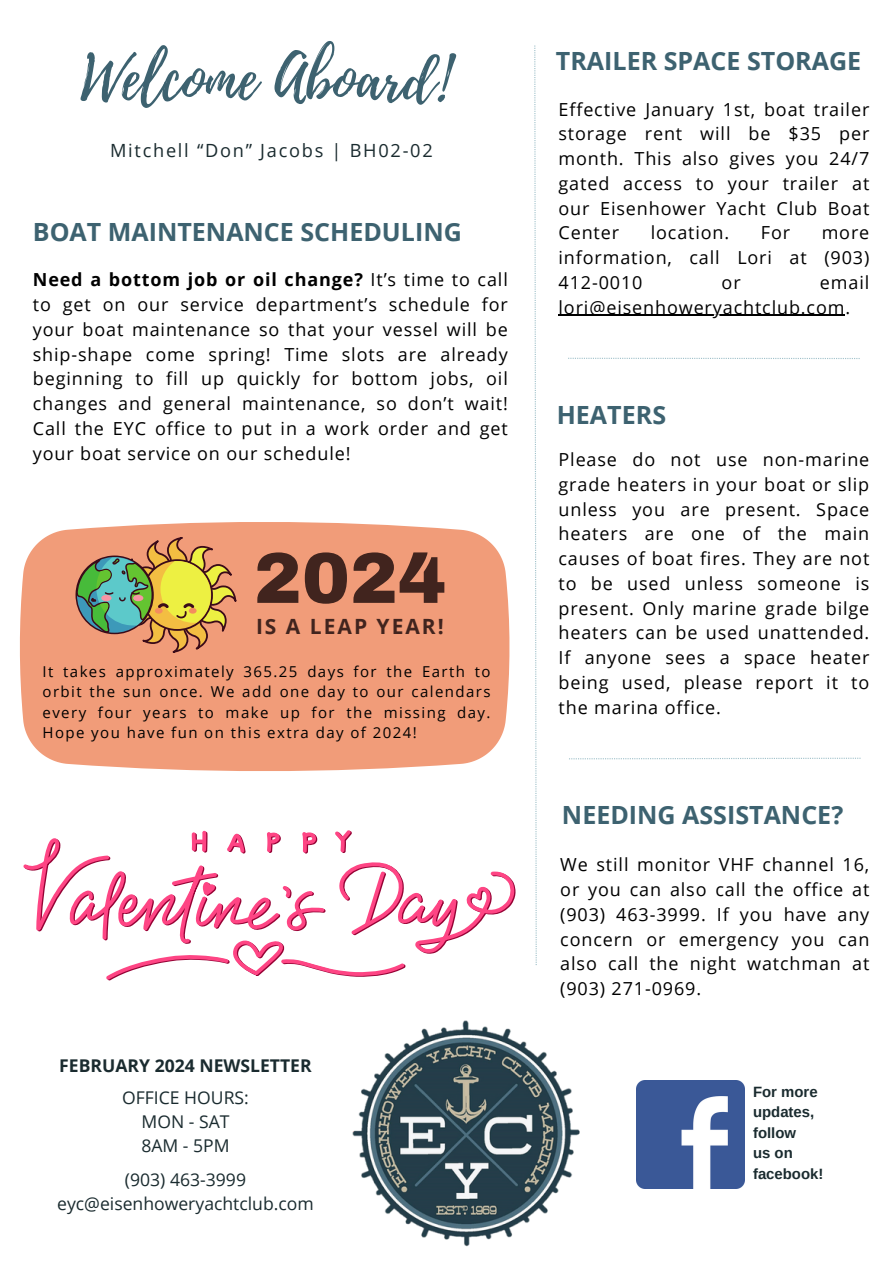
<style>
.page{position:relative;width:893px;height:1264px;background:#fff}
.page>*{position:absolute;margin:0;border:0;box-sizing:border-box;transform-origin:0 0}
.t1{font:900 72px "Archivo";color:#41241e}
.t2{font:60.9px "Playlist Script";color:#3d6270}
.t3{font:700 25.05px "Open Sans";color:#3d6270}
.t4{font:700 21px "Open Sans";letter-spacing:.095em;color:#41241e}
.t5{font:18.15px "Open Sans";letter-spacing:.095em;color:#1a2b2f}
.t6{font:18px/24.8px "Open Sans";letter-spacing:.05em;color:#000;text-align:justify}
.t7{font:17.55px/24.2px "Open Sans";color:#1a2b2f;text-align:center}
.t8{font:700 17.55px "Open Sans";color:#1a2b2f}
.t9{font:15px/20.2px "Open Sans";letter-spacing:.095em;color:#000;text-align:justify}
.t10{font:700 14.85px/20.5px "Arimo";color:#1a2b2f}
.s1{font-weight:700}
</style>
<div class="page">
<svg style="left:569px;top:757px;width:291px;height:2px"></svg>
<svg style="left:534px;top:45px;width:2px;height:920px"></svg>
<img style="left:352px;top:1020px;width:228px;height:227px">
<img style="left:636px;top:1080px;width:108px;height:107px">
<svg style="left:568px;top:358px;width:291px;height:1px"></svg>
<svg style="left:19px;top:522px;width:491px;height:249px;background:#f1a281"></svg>
<svg style="left:75px;top:537px;width:161px;height:116px;background:#b9a162"></svg>
<div style="left:101px;top:595px;width:10px;height:6px;background:#f795a5;border-radius:50%"></div>
<div style="left:133px;top:595px;width:10px;height:6px;background:#f795a5;border-radius:50%"></div>
<svg style="left:23px;top:830px;width:493px;height:150px"></svg>
<hr style="left:558px;top:315px;width:287px;height:1px;background:#000">
<p class="t2" style="left:80px;top:35px;width:370px">Welcome Aboard!</p>
<p class="t5" style="left:110px;top:137px;width:324px">Mitchell “Don” Jacobs | BH02-02</p>
<h6 class="t3" style="left:33px;top:214px;width:430px">BOAT MAINTENANCE SCHEDULING</h6>
<p class="t6" style="left:33px;top:267px;width:476px"><span class="s1">Need a bottom job or oil change?</span> It’s time to call to get on our service department’s schedule for your boat maintenance so that your vessel will be ship-shape come spring! Time slots are already beginning to fill up quickly for bottom jobs, oil changes and general maintenance, so don’t wait!<br>Call the EYC office to put in a work order and get your boat service on our schedule!</p>
<p class="t1" style="left:254px;top:539px;width:194px">2024</p>
<h1 class="t4" style="left:256px;top:612px;width:189px">IS A LEAP YEAR!</h1>
<h4 class="t9" style="left:42px;top:661px;width:449px">It takes approximately 365.25 days for the Earth to orbit the sun once. We add one day to our calendars every four years to make up for the missing day.<br>Hope you have fun on this extra day of 2024!</h4>
<h3 class="t8" style="left:59px;top:1053px;width:254px">FEBRUARY 2024 NEWSLETTER</h3>
<p class="t7" style="left:122px;top:1084px;width:128px">OFFICE HOURS:<br>MON - SAT<br>8AM - 5PM</p>
<h3 class="t7" style="left:125px;top:1166px;width:122px">(903) 463-3999</h3>
<p class="t7" style="left:57px;top:1191px;width:258px">eyc@eisenhoweryachtclub.com</p>
<h3 class="t3" style="left:556px;top:43px;width:307px">TRAILER SPACE STORAGE</h3>
<p class="t6" style="left:558px;top:96px;width:312px">Effective January 1st, boat trailer storage rent will be $35 per month. This also gives you 24/7 gated access to your trailer at our Eisenhower Yacht Club Boat Center</p>
<p class="t6" style="left:650px;top:220px;width:80px">location.</p>
<p class="t6" style="left:760px;top:220px;width:31px">For</p>
<p class="t6" style="left:558px;top:220px;width:312px;text-indent:263px">more information, call Lori at (903)<br>412-0010</p>
<p class="t6" style="left:721px;top:269px;width:21px">or</p>
<p class="t6" style="left:819px;top:269px;width:51px">email</p>
<h5 class="t6" style="left:558px;top:294px;width:293px">lori@eisenhoweryachtclub.com.</h5>
<p class="t3" style="left:556px;top:397px;width:111px">HEATERS</p>
<p class="t6" style="left:558px;top:446px;width:312px">Please do not use non-marine grade heaters in your boat or slip unless you are present. Space heaters are one of the main causes of boat fires. They are not to be used unless someone is present. Only marine grade bilge heaters can be used unattended.<br>If anyone sees a space heater being used, please report it to the marina office.</p>
<p class="t3" style="left:562px;top:797px;width:283px">NEEDING ASSISTANCE?</p>
<p class="t6" style="left:560px;top:852px;width:310px">We still monitor VHF channel 16, or you can also call the office at (903) 463-3999. If you have any concern or emergency you can also call the night watchman at (903) 271-0969.</p>
<h3 class="t10" style="left:753px;top:1081px;width:66px">For more updates,</h3>
<p class="t10" style="left:753px;top:1122px;width:45px">follow</p>
<p class="t10" style="left:753px;top:1142px;width:72px">us on facebook!</p>
</div>
